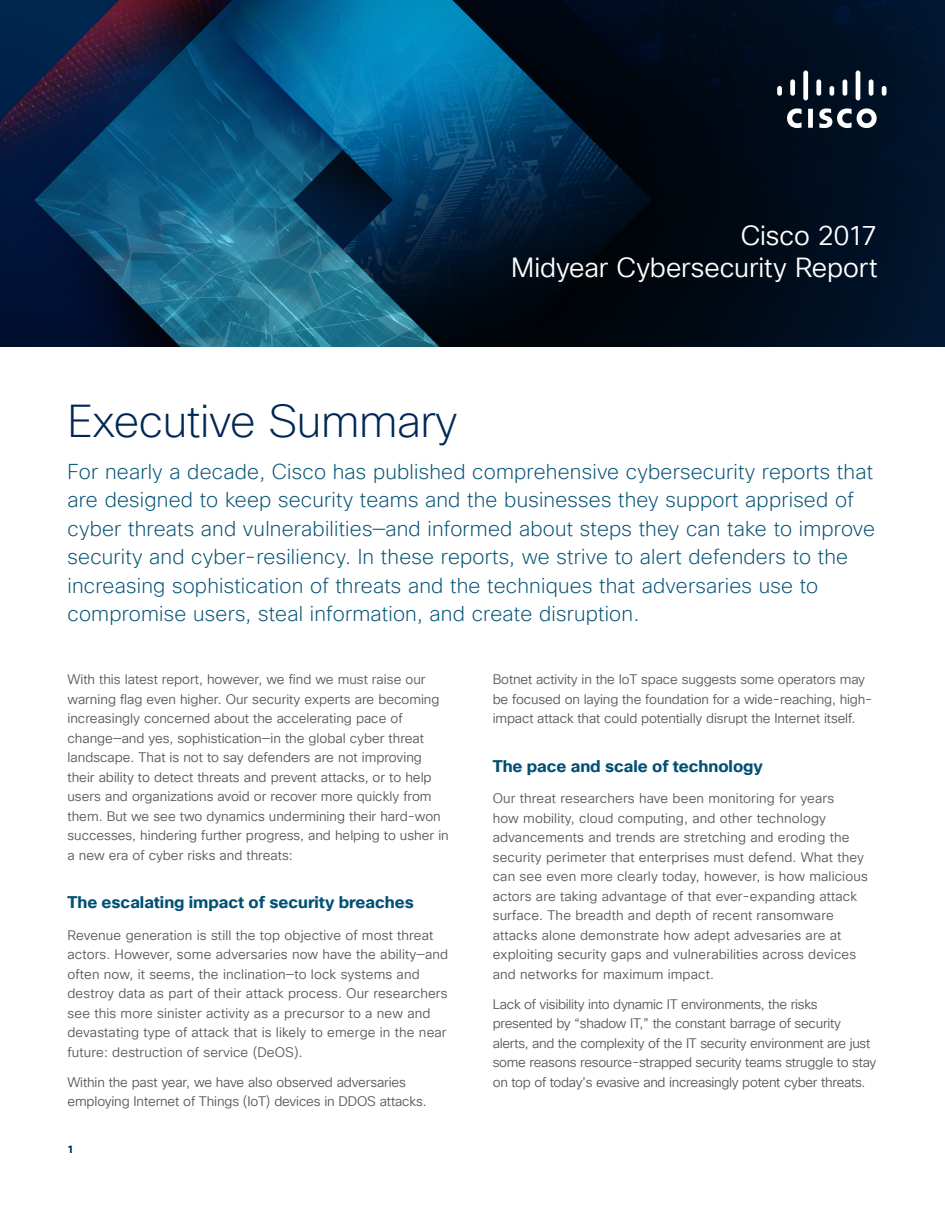
<style>
.page{position:relative;width:945px;height:1215px;background:#fff}
.page>*{position:absolute;margin:0;border:0;box-sizing:border-box;transform-origin:0 0}
.t1{font:200 45px "Cisco Sans TT";letter-spacing:-.01em;color:#002855}
.t2{font:27px/32.4px "Cisco Sans TT Light";letter-spacing:-.005em;color:#fff;text-align:right}
.Header_Intro{font:200 21px/28.5px "Cisco Sans TT";letter-spacing:.01em;color:#005073}
.Section_Header{font:700 16.5px "Cisco Sans TT";color:#005073}
.Body{font:13.5px/19.5px "Cisco Sans TT Light";color:#59595c}
.Body-2{font:13.5px/19.5px "Cisco Sans TT Light";letter-spacing:-.02em;color:#59595c}
.t3{font:700 10.5px "Cisco Sans";color:#002855}
</style>
<div class="page">
<img style="left:0;top:0;width:945px;height:346px">
<svg style="left:777px;top:48px;width:109px;height:80px;background:#2b3746"></svg>
<p class="t2" style="left:511px;top:220px;width:368px">Cisco 2017<br>Midyear Cybersecurity Report</p>
<p class="t1" style="left:68px;top:392px;width:392px">Executive Summary</p>
<p class="Header_Intro" style="left:68px;top:458px;width:809px">For nearly a decade, Cisco has published comprehensive cybersecurity reports that are designed to keep security teams and the businesses they support apprised of cyber threats and vulnerabilities—and informed about steps they can take to improve security and cyber-resiliency. In these reports, we strive to alert defenders to the increasing sophistication of threats and the techniques that adversaries use to compromise users, steal information, and create disruption.</p>
<p class="Body" style="left:68px;top:670px;width:383px">With this latest report, however, we find we must raise our warning flag even higher. Our security experts are becoming increasingly concerned about the accelerating pace of change—and yes, sophistication—in the global cyber threat landscape. That is not to say defenders are not improving their ability to detect threats and prevent attacks, or to help users and organizations avoid or recover more quickly from them. But we see two dynamics undermining their hard-won successes, hindering further progress, and helping to usher in a new era of cyber risks and threats:</p>
<p class="Section_Header" style="left:68px;top:892px;width:348px">The escalating impact of security breaches</p>
<p class="Body" style="left:68px;top:926px;width:382px">Revenue generation is still the top objective of most threat actors. However, some adversaries now have the ability—and often now, it seems, the inclination—to lock systems and destroy data as part of their attack process. Our researchers see this more sinister activity as a precursor to a new and devastating type of attack that is likely to emerge in the near future: destruction of service (DeOS).</p>
<p class="Body" style="left:68px;top:1073px;width:361px">Within the past year, we have also observed adversaries employing Internet of Things (IoT) devices in DDOS attacks.</p>
<p class="t3" style="left:68px;top:1142px;width:8px">1</p>
<p class="Body" style="left:493px;top:670px;width:381px">Botnet activity in the IoT space suggests some operators may be focused on laying the foundation for a wide-reaching, high&shy;impact attack that could potentially disrupt the Internet itself.</p>
<p class="Section_Header" style="left:493px;top:755px;width:272px">The pace and scale of technology</p>
<p class="Body" style="left:493px;top:789px;width:377px">Our threat researchers have been monitoring for years<br>how mobility, cloud computing, and other technology advancements and trends are stretching and eroding the security perimeter that enterprises must defend. What they can see even more clearly today, however, is how malicious actors are taking advantage of that ever-expanding attack surface. The breadth and depth of recent ransomware attacks alone demonstrate how adept advesaries are at exploiting security gaps and vulnerabilities across devices and networks for maximum impact.</p>
<p class="Body-2" style="left:493px;top:995px;width:385px">Lack of visibility into dynamic IT environments, the risks presented by “shadow IT,” the constant barrage of security alerts, and the complexity of the IT security environment are just some reasons resource-strapped security teams struggle to stay on top of today’s evasive and increasingly potent cyber threats.</p>
</div>
